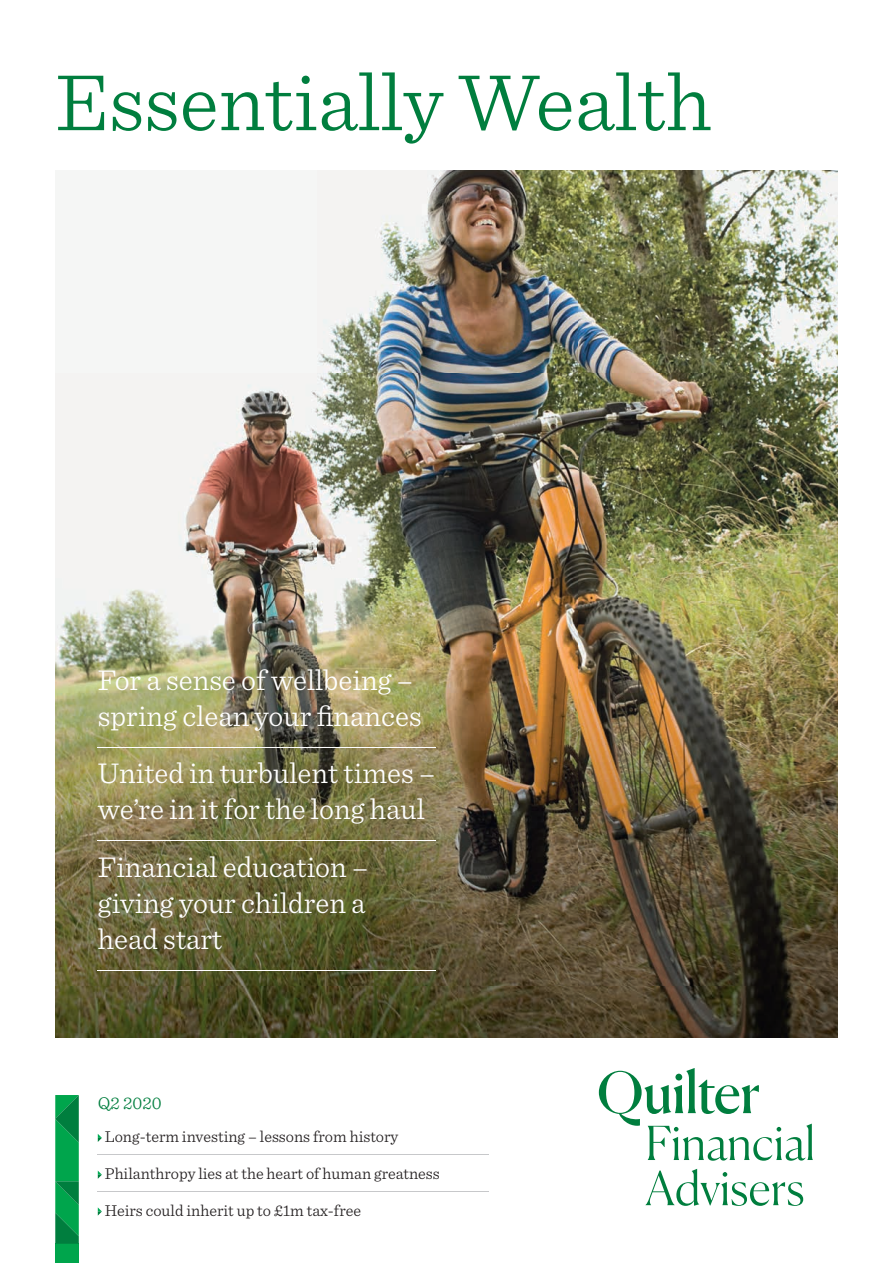
<style>
.page{position:relative;width:893px;height:1263px;background:#fff}
.page>*{position:absolute;margin:0;border:0;box-sizing:border-box;transform-origin:0 0}
.t1{font:300 84px "Sentinel";color:#007e3e}
.t2{font:300 30px/36px "Sentinel";color:#fff}
.t3{font:300 18px "Sentinel";color:#007e3e}
.t4{font:300 16.5px "Sentinel";color:#231f20}
</style>
<div class="page">
<img style="left:55px;top:170px;width:783px;height:867px">
<svg style="left:55px;top:1095px;width:24px;height:168px;background:#069a4b"></svg>
<hr style="left:98px;top:1155px;width:391px;height:1px;background:#c7c8ca">
<hr style="left:98px;top:1191px;width:391px;height:1px;background:#c7c8ca">
<svg style="left:98px;top:1134px;width:4px;height:8px"></svg>
<svg style="left:98px;top:1171px;width:4px;height:8px"></svg>
<svg style="left:98px;top:1207px;width:4px;height:8px"></svg>
<hr style="left:98px;top:747px;width:338px;height:1px;background:#fff">
<hr style="left:98px;top:840px;width:338px;height:1px;background:#fff">
<hr style="left:98px;top:970px;width:338px;height:1px;background:#fff">
<svg style="left:599px;top:1068px;width:214px;height:93px"></svg>
<svg style="left:645px;top:1169px;width:158px;height:37px"></svg>
<h1 class="t1" style="left:55px;top:40px;width:658px">Essentially Wealth</h1>
<p class="t2" style="left:98px;top:660px;width:326px">For a sense of wellbeing – spring clean your finances</p>
<p class="t2" style="left:98px;top:753px;width:339px">United in turbulent times – we’re in it for the long haul</p>
<p class="t2" style="left:98px;top:846px;width:272px;text-align:justify">Financial education – giving your children a head start</p>
<p class="t3" style="left:98px;top:1090px;width:65px">Q2 2020</p>
<p class="t4" style="left:105px;top:1124px;width:295px">Long-term investing – lessons from history</p>
<p class="t4" style="left:105px;top:1161px;width:337px">Philanthropy lies at the heart of human greatness</p>
<p class="t4" style="left:105px;top:1198px;width:258px">Heirs could inherit up to £1m tax-free</p>
</div>
